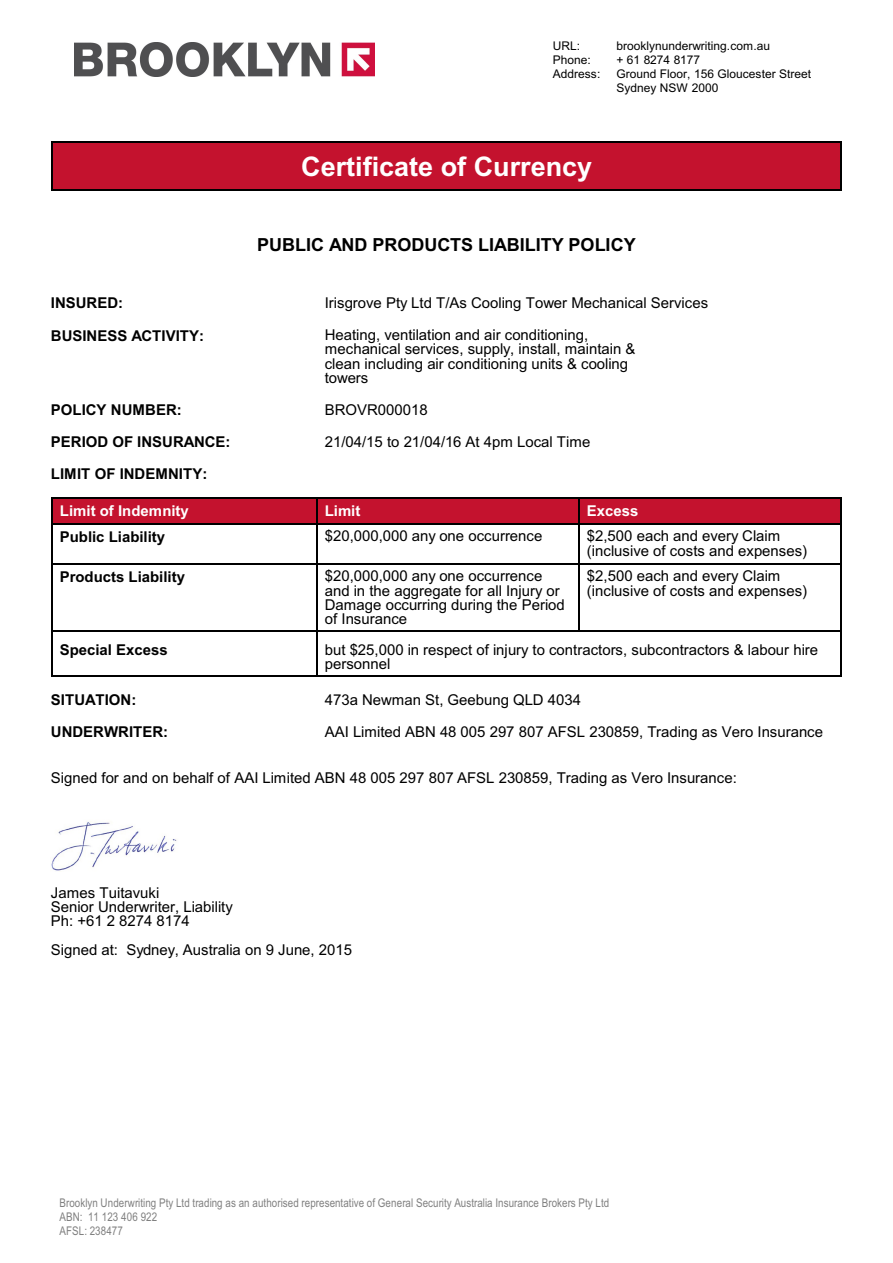
<style>
.page{position:relative;width:893px;height:1263px;background:#fff}
.page>*{position:absolute;margin:0;border:0;box-sizing:border-box;transform-origin:0 0}
.t1{font:700 27px "Arial";color:#fff}
.t2{font:700 18px "Arial";color:#000}
.t3{font:15px/14.4px "Arial";color:#000}
.t4{font:700 15px "Arial";color:#000}
.t5{font:700 15px "Arial";color:#fff}
.t6{font:12px/14.1px "Arial Narrow";letter-spacing:.005em;color:#808080}
.t7{font:12px/13.8px "Arial";color:#000}
</style>
<div class="page">
<img style="left:75px;top:42px;width:300px;height:35px">
<div style="left:51px;top:141px;width:791px;height:49px;background:#c4122e"></div>
<hr style="left:51px;top:141px;width:1px;height:49px;background:#000">
<hr style="left:840px;top:141px;width:2px;height:49px;background:#000">
<hr style="left:51px;top:141px;width:791px;height:2px;background:#000">
<hr style="left:51px;top:189px;width:791px;height:1px;background:#000">
<div style="left:51px;top:497px;width:265px;height:26px;background:#c4122e"></div>
<svg style="left:51px;top:498px;width:1px;height:25px"></svg>
<hr style="left:51px;top:497px;width:265px;height:1px;background:#000">
<div style="left:316px;top:497px;width:262px;height:26px;background:#c4122e"></div>
<svg style="left:316px;top:498px;width:1px;height:25px"></svg>
<hr style="left:316px;top:497px;width:262px;height:1px;background:#000">
<div style="left:578px;top:497px;width:264px;height:26px;background:#c4122e"></div>
<svg style="left:578px;top:498px;width:1px;height:25px"></svg>
<hr style="left:840px;top:497px;width:2px;height:26px;background:#000">
<hr style="left:578px;top:497px;width:264px;height:1px;background:#000">
<hr style="left:51px;top:523px;width:1px;height:40px;background:#000">
<hr style="left:51px;top:523px;width:265px;height:2px;background:#000">
<hr style="left:316px;top:523px;width:1px;height:40px;background:#000">
<hr style="left:316px;top:523px;width:262px;height:2px;background:#000">
<hr style="left:578px;top:523px;width:1px;height:40px;background:#000">
<hr style="left:840px;top:523px;width:2px;height:40px;background:#000">
<hr style="left:578px;top:523px;width:264px;height:2px;background:#000">
<hr style="left:51px;top:563px;width:1px;height:69px;background:#000">
<hr style="left:51px;top:563px;width:265px;height:1px;background:#000">
<hr style="left:51px;top:630px;width:265px;height:2px;background:#000">
<hr style="left:316px;top:563px;width:1px;height:69px;background:#000">
<hr style="left:316px;top:563px;width:262px;height:1px;background:#000">
<hr style="left:316px;top:630px;width:262px;height:2px;background:#000">
<hr style="left:578px;top:563px;width:1px;height:69px;background:#000">
<hr style="left:840px;top:563px;width:2px;height:69px;background:#000">
<hr style="left:578px;top:563px;width:264px;height:1px;background:#000">
<hr style="left:578px;top:630px;width:264px;height:2px;background:#000">
<hr style="left:51px;top:632px;width:1px;height:44px;background:#000">
<hr style="left:51px;top:675px;width:265px;height:1px;background:#000">
<hr style="left:316px;top:632px;width:1px;height:44px;background:#000">
<hr style="left:840px;top:632px;width:2px;height:44px;background:#000">
<hr style="left:316px;top:675px;width:526px;height:1px;background:#000">
<img style="left:51px;top:822px;width:126px;height:49px">
<p class="t7" style="left:553px;top:40px;width:29px">URL:</p>
<p class="t7" style="left:616px;top:40px;width:155px">brooklynunderwriting.com.au</p>
<p class="t7" style="left:553px;top:54px;width:40px">Phone:</p>
<p class="t7" style="left:616px;top:54px;width:85px">+ 61 8274 8177</p>
<p class="t7" style="left:553px;top:68px;width:49px">Address:</p>
<p class="t7" style="left:616px;top:68px;width:196px">Ground Floor, 156 Gloucester Street<br>Sydney NSW 2000</p>
<p class="t1" style="left:301px;top:156px;width:293px">Certificate of Currency</p>
<p class="t2" style="left:257px;top:238px;width:380px">PUBLIC AND PRODUCTS LIABILITY POLICY</p>
<p class="t4" style="left:51px;top:298px;width:74px">INSURED:</p>
<p class="t3" style="left:325px;top:297px;width:385px">Irisgrove Pty Ltd T/As Cooling Tower Mechanical Services</p>
<p class="t4" style="left:51px;top:330px;width:155px">BUSINESS ACTIVITY:</p>
<p class="t3" style="left:325px;top:329px;width:265px">Heating, ventilation and air conditioning,</p>
<p class="t3" style="left:325px;top:343px;width:312px">mechanical services, supply, install, maintain &amp;</p>
<p class="t3" style="left:325px;top:358px;width:305px">clean including air conditioning units &amp; cooling</p>
<p class="t3" style="left:325px;top:372px;width:45px">towers</p>
<p class="t4" style="left:51px;top:404px;width:132px">POLICY NUMBER:</p>
<p class="t3" style="left:325px;top:403px;width:104px">BROVR000018</p>
<p class="t4" style="left:51px;top:436px;width:181px">PERIOD OF INSURANCE:</p>
<p class="t3" style="left:325px;top:435px;width:267px">21/04/15 to 21/04/16 At 4pm Local Time</p>
<p class="t4" style="left:51px;top:468px;width:158px">LIMIT OF INDEMNITY:</p>
<p class="t5" style="left:60px;top:505px;width:130px">Limit of Indemnity</p>
<p class="t5" style="left:325px;top:505px;width:37px">Limit</p>
<p class="t5" style="left:587px;top:505px;width:53px">Excess</p>
<p class="t4" style="left:60px;top:531px;width:107px">Public Liability</p>
<p class="t3" style="left:325px;top:530px;width:219px">$20,000,000 any one occurrence</p>
<p class="t3" style="left:587px;top:530px;width:222px">$2,500 each and every Claim (inclusive of costs and expenses)</p>
<p class="t4" style="left:60px;top:571px;width:127px">Products Liability</p>
<p class="t3" style="left:325px;top:570px;width:241px">$20,000,000 any one occurrence and in the aggregate for all Injury or<br>Damage occurring during the Period of Insurance</p>
<p class="t3" style="left:587px;top:570px;width:222px">$2,500 each and every Claim (inclusive of costs and expenses)</p>
<p class="t4" style="left:60px;top:644px;width:109px">Special Excess</p>
<p class="t3" style="left:325px;top:644px;width:495px">but $25,000 in respect of injury to contractors, subcontractors &amp; labour hire personnel</p>
<p class="t4" style="left:51px;top:694px;width:87px">SITUATION:</p>
<p class="t3" style="left:325px;top:694px;width:258px">473a Newman St, Geebung QLD 4034</p>
<p class="t4" style="left:51px;top:726px;width:119px">UNDERWRITER:</p>
<p class="t3" style="left:325px;top:726px;width:500px">AAI Limited ABN 48 005 297 807 AFSL 230859, Trading as Vero Insurance</p>
<p class="t3" style="left:51px;top:772px;width:687px">Signed for and on behalf of AAI Limited ABN 48 005 297 807 AFSL 230859, Trading as Vero Insurance:</p>
<p class="t3" style="left:51px;top:887px;width:110px">James Tuitavuki</p>
<p class="t3" style="left:51px;top:901px;width:183px">Senior Underwriter, Liability</p>
<p class="t3" style="left:51px;top:915px;width:140px">Ph: +61 2 8274 8174</p>
<p class="t3" style="left:51px;top:944px;width:303px">Signed at: Sydney, Australia on 9 June, 2015</p>
<p class="t6" style="left:59px;top:1196px;width:551px">Brooklyn Underwriting Pty Ltd trading as an authorised representative of General Security Australia Insurance Brokers Pty Ltd<br>ABN: 11 123 406 922<br>AFSL: 238477</p>
</div>
